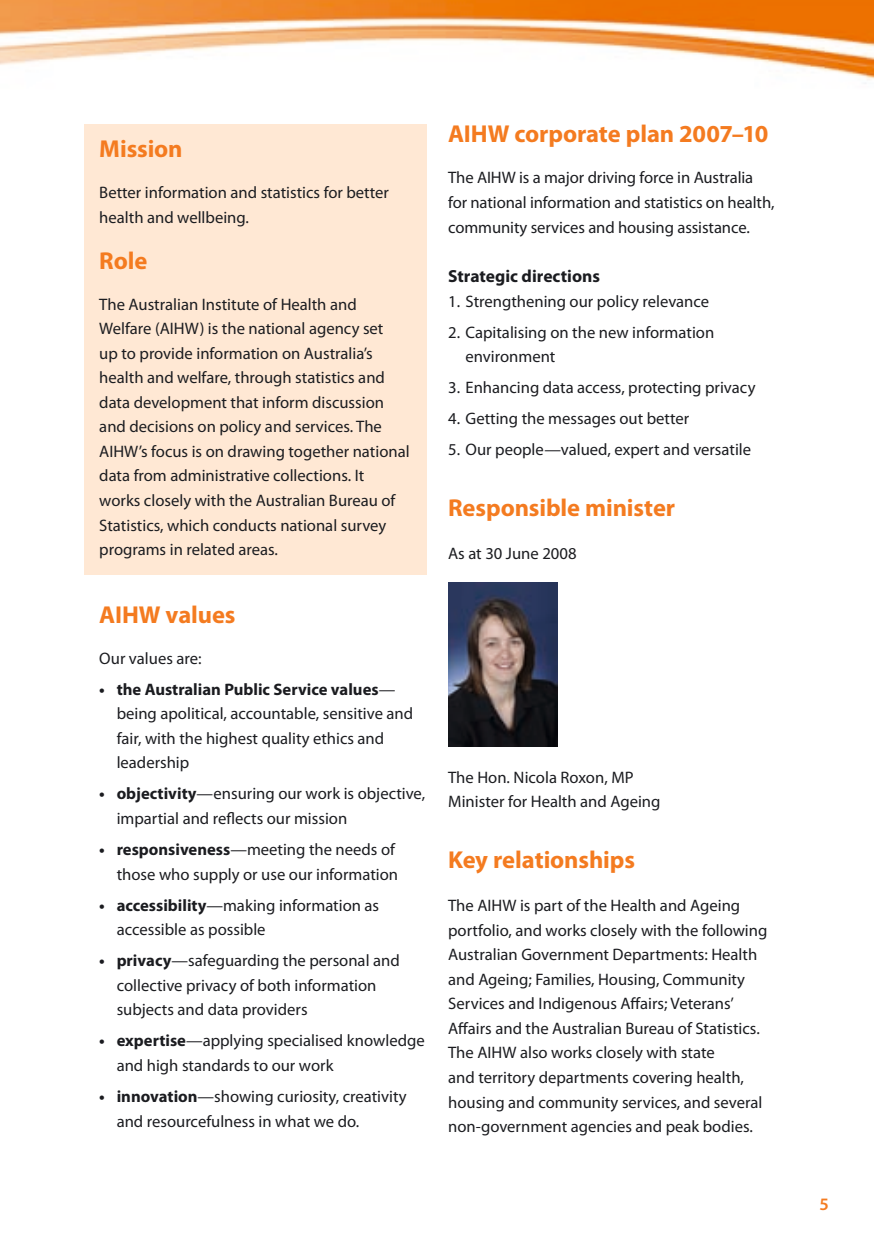
<style>
.page{position:relative;width:874px;height:1241px;background:#fff}
.page>*{position:absolute;margin:0;border:0;box-sizing:border-box;transform-origin:0 0}
.t1{font:700 24.5px "Myriad Pro";letter-spacing:-.005em;color:#f47b20}
.t2{font:700 17.5px "Myriad Pro";color:#1b1c20}
.t3{font:600 17.5px "Myriad Pro";color:#f47b20}
.t4{font:16.62px/24.5px "Myriad Pro";color:#1b1c20}
.s1{font-weight:700}
</style>
<div class="page">
<img style="left:0;top:0;width:873px;height:84px">
<img style="left:448px;top:583px;width:109px;height:163px">
<div style="left:84px;top:124px;width:342px;height:450px;background:#ffe8d4"></div>
<h1 class="t1" style="left:99px;top:133px;width:85px">Mission</h1>
<p class="t4" style="left:99px;top:180px;width:291px">Better information and statistics for better health and wellbeing.</p>
<h1 class="t1" style="left:99px;top:244px;width:50px">Role</h1>
<p class="t4" style="left:99px;top:292px;width:312px">The Australian Institute of Health and Welfare (AIHW) is the national agency set<br>up to provide information on Australia’s health and welfare, through statistics and data development that inform discussion and decisions on policy and services. The AIHW’s focus is on drawing together national data from administrative collections. It works closely with the Australian Bureau of Statistics, which conducts national survey programs in related areas.</p>
<h1 class="t1" style="left:99px;top:598px;width:138px">AIHW values</h1>
<p class="t4" style="left:99px;top:645px;width:104px">Our values are:</p>
<p class="t4" style="left:117px;top:676px;width:298px;text-indent:-17px"><span class="s1">• the Australian Public Service values</span>— being apolitical, accountable, sensitive and fair, with the highest quality ethics and leadership</p>
<p class="t4" style="left:117px;top:781px;width:310px;text-indent:-17px"><span class="s1">• objectivity</span>—ensuring our work is objective, impartial and reflects our mission</p>
<p class="t4" style="left:99px;top:836px;width:300px;text-align:right"><span class="s1">• responsiveness</span>—meeting the needs of those who supply or use our information</p>
<p class="t4" style="left:117px;top:892px;width:264px;text-indent:-17px"><span class="s1">• accessibility</span>—making information as accessible as possible</p>
<p class="t4" style="left:117px;top:948px;width:284px;text-indent:-17px"><span class="s1">• privacy</span>—safeguarding the personal and collective privacy of both information subjects and data providers</p>
<p class="t4" style="left:117px;top:1028px;width:309px;text-indent:-17px"><span class="s1">• expertise</span>—applying specialised knowledge and high standards to our work</p>
<p class="t4" style="left:117px;top:1083px;width:291px;text-indent:-17px"><span class="s1">• innovation</span>—showing curiosity, creativity and resourcefulness in what we do.</p>
<h1 class="t1" style="left:448px;top:118px;width:321px">AIHW corporate plan 2007–10</h1>
<p class="t4" style="left:448px;top:165px;width:328px">The AIHW is a major driving force in Australia for national information and statistics on health, community services and housing assistance.</p>
<p class="t2" style="left:448px;top:265px;width:153px">Strategic directions</p>
<p class="t4" style="left:448px;top:288px;width:262px">1. Strengthening our policy relevance</p>
<p class="t4" style="left:465px;top:319px;width:250px;text-indent:-17px">2. Capitalising on the new information environment</p>
<p class="t4" style="left:448px;top:375px;width:309px">3. Enhancing data access, protecting privacy</p>
<p class="t4" style="left:448px;top:406px;width:242px">4. Getting the messages out better</p>
<p class="t4" style="left:448px;top:437px;width:304px">5. Our people—valued, expert and versatile</p>
<h1 class="t1" style="left:448px;top:491px;width:228px">Responsible minister</h1>
<p class="t4" style="left:448px;top:541px;width:130px">As at 30 June 2008</p>
<p class="t4" style="left:448px;top:764px;width:214px">The Hon. Nicola Roxon, MP<br>Minister for Health and Ageing</p>
<h1 class="t1" style="left:448px;top:843px;width:188px">Key relationships</h1>
<p class="t4" style="left:448px;top:893px;width:320px">The AIHW is part of the Health and Ageing portfolio, and works closely with the following Australian Government Departments: Health and Ageing; Families, Housing, Community Services and Indigenous Affairs; Veterans’ Affairs and the Australian Bureau of Statistics.<br>The AIHW also works closely with state<br>and territory departments covering health, housing and community services, and several non-government agencies and peak bodies.</p>
<p class="t3" style="left:819px;top:1192px;width:11px">5</p>
</div>
